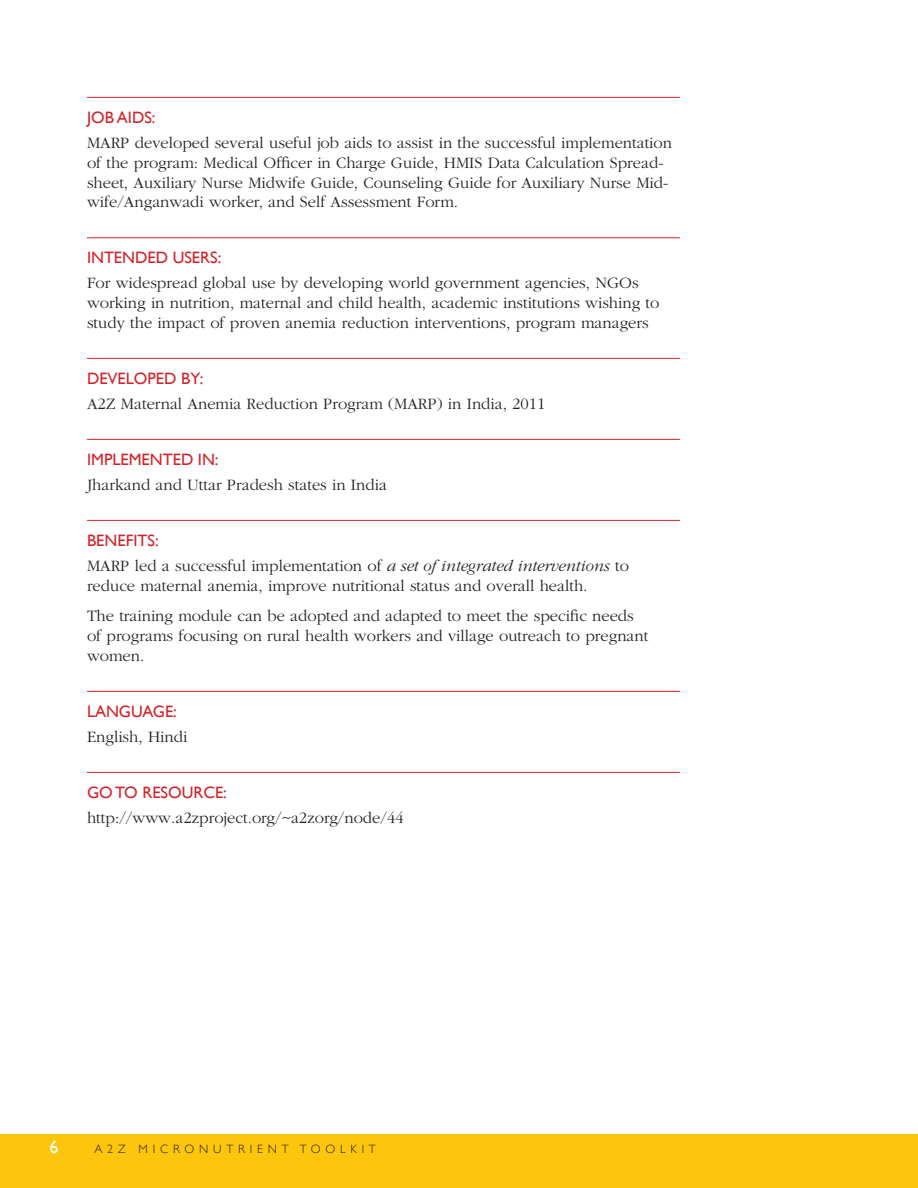
<style>
.page{position:relative;width:918px;height:1188px;background:#fff}
.page>*{position:absolute;margin:0;border:0;box-sizing:border-box;transform-origin:0 0}
.t1{font:18px "Gill Sans";color:#fff}
.Text_Module{font:300 16.5px/19.8px "Garamond";color:#231f20}
.NO3_SH{font:16.5px "Gill Sans";color:#d1232a}
.t2{font:300 12px "Gill Sans";letter-spacing:.4em;color:#231f20}
.s1{font-style:italic}
</style>
<div class="page">
<div style="left:0;top:1134px;width:918px;height:54px;background:#fec50d"></div>
<hr style="left:87px;top:97px;width:593px;height:1px;background:#d1232a">
<hr style="left:87px;top:238px;width:593px;height:1px;background:#d1232a">
<hr style="left:87px;top:358px;width:593px;height:1px;background:#d1232a">
<hr style="left:87px;top:439px;width:593px;height:1px;background:#d1232a">
<hr style="left:87px;top:520px;width:593px;height:1px;background:#d1232a">
<hr style="left:87px;top:691px;width:593px;height:1px;background:#d1232a">
<hr style="left:87px;top:772px;width:593px;height:1px;background:#d1232a">
<p class="NO3_SH" style="left:87px;top:107px;width:70px">JOB AIDS:</p>
<p class="Text_Module" style="left:87px;top:133px;width:587px">MARP developed several useful job aids to assist in the successful implementation of the program: Medical Officer in Charge Guide, HMIS Data Calculation Spread&shy;sheet, Auxiliary Nurse Midwife Guide, Counseling Guide for Auxiliary Nurse Mid&shy;wife/Anganwadi worker, and Self Assessment Form.</p>
<p class="NO3_SH" style="left:87px;top:248px;width:136px">INTENDED USERS:</p>
<p class="Text_Module" style="left:87px;top:274px;width:574px">For widespread global use by developing world government agencies, NGOs working in nutrition, maternal and child health, academic institutions wishing to study the impact of proven anemia reduction interventions, program managers</p>
<p class="NO3_SH" style="left:87px;top:368px;width:118px">DEVELOPED BY:</p>
<p class="Text_Module" style="left:87px;top:394px;width:460px">A2Z Maternal Anemia Reduction Program (MARP) in India, 2011</p>
<p class="NO3_SH" style="left:87px;top:449px;width:133px">IMPLEMENTED IN:</p>
<p class="Text_Module" style="left:87px;top:475px;width:301px">Jharkand and Uttar Pradesh states in India</p>
<p class="NO3_SH" style="left:87px;top:530px;width:73px">BENEFITS:</p>
<p class="Text_Module" style="left:87px;top:556px;width:543px">MARP led a successful implementation of <span class="s1">a set of integrated interventions</span> to reduce maternal anemia, improve nutritional status and overall health.</p>
<p class="Text_Module" style="left:87px;top:607px;width:563px">The training module can be adopted and adapted to meet the specific needs of programs focusing on rural health workers and village outreach to pregnant women.</p>
<p class="NO3_SH" style="left:87px;top:701px;width:91px">LANGUAGE:</p>
<p class="Text_Module" style="left:87px;top:727px;width:102px">English, Hindi</p>
<p class="NO3_SH" style="left:87px;top:782px;width:141px">GO TO RESOURCE:</p>
<p class="Text_Module" style="left:87px;top:808px;width:318px">http://www.a2zproject.org/~a2zorg/node/44</p>
<p class="t1" style="left:50px;top:1136px;width:10px">6</p>
<p class="t2" style="left:94px;top:1142px;width:283px">A2Z MICRONUTRIENT TOOLKIT</p>
</div>
